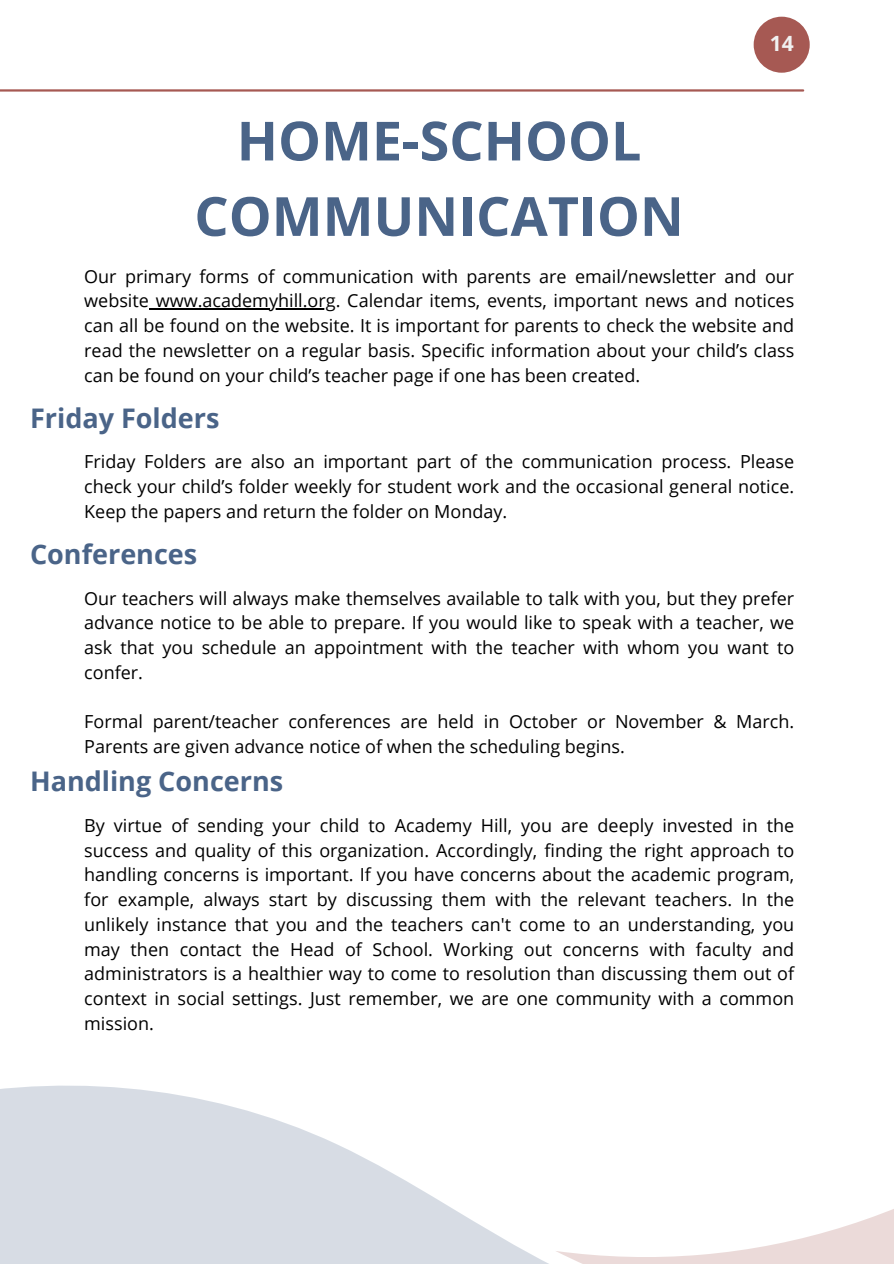
<style>
.page{position:relative;width:894px;height:1264px;background:#fff}
.page>*{position:absolute;margin:0;border:0;box-sizing:border-box;transform-origin:0 0}
.t1{font:700 54px/75.3px "Open Sans";color:#4a6488;text-align:center}
.t2{font:700 27px "Open Sans";color:#4a6488}
.t3{font:700 21px "Open Sans";color:#f1f1f1}
.t4{font:18px/24.8px "Open Sans";color:#000;text-align:justify}
</style>
<div class="page">
<hr style="left:0;top:89px;width:802px;height:3px;background:#a65953">
<div style="left:753px;top:17px;width:56px;height:56px;background:#a65953;border-radius:50%"></div>
<hr style="left:149px;top:308px;width:186px;height:2px;background:#000">
<svg style="left:0;top:1085px;width:547px;height:178px;fill:#d7dce4"></svg>
<svg style="left:556px;top:1209px;width:337px;height:54px"></svg>
<h2 class="t1" style="left:194px;top:102px;width:491px">HOME-SCHOOL<br>COMMUNICATION</h2>
<p class="t3" style="left:769px;top:29px;width:25px">14</p>
<h1 class="t4" style="left:84px;top:263px;width:711px">Our primary forms of communication with parents are email/newsletter and our website www.academyhill.org. Calendar items, events, important news and notices</h1>
<p class="t4" style="left:84px;top:313px;width:711px">can all be found on the website. It is important for parents to check the website and read the newsletter on a regular basis. Specific information about your child’s class can be found on your child’s teacher page if one has been created.</p>
<p class="t2" style="left:30px;top:399px;width:191px">Friday Folders</p>
<h2 class="t4" style="left:84px;top:449px;width:711px">Friday Folders are also an important part of the communication process. Please check your child’s folder weekly for student work and the occasional general notice.<br>Keep the papers and return the folder on Monday.</h2>
<p class="t2" style="left:30px;top:535px;width:169px">Conferences</p>
<p class="t4" style="left:84px;top:585px;width:711px">Our teachers will always make themselves available to talk with you, but they prefer advance notice to be able to prepare. If you would like to speak with a teacher, we ask that you schedule an appointment with the teacher with whom you want to confer.</p>
<h2 class="t4" style="left:84px;top:709px;width:711px">Formal parent/teacher conferences are held in October or November &amp; March.<br>Parents are given advance notice of when the scheduling begins.</h2>
<p class="t2" style="left:30px;top:762px;width:255px">Handling Concerns</p>
<p class="t4" style="left:84px;top:812px;width:711px">By virtue of sending your child to Academy Hill, you are deeply invested in the success and quality of this organization. Accordingly, finding the right approach to handling concerns is important. If you have concerns about the academic program, for example, always start by discussing them with the relevant teachers. In the unlikely instance that you and the teachers can't come to an understanding, you may then contact the Head of School. Working out concerns with faculty and administrators is a healthier way to come to resolution than discussing them out of context in social settings. Just remember, we are one community with a common mission.</p>
</div>
